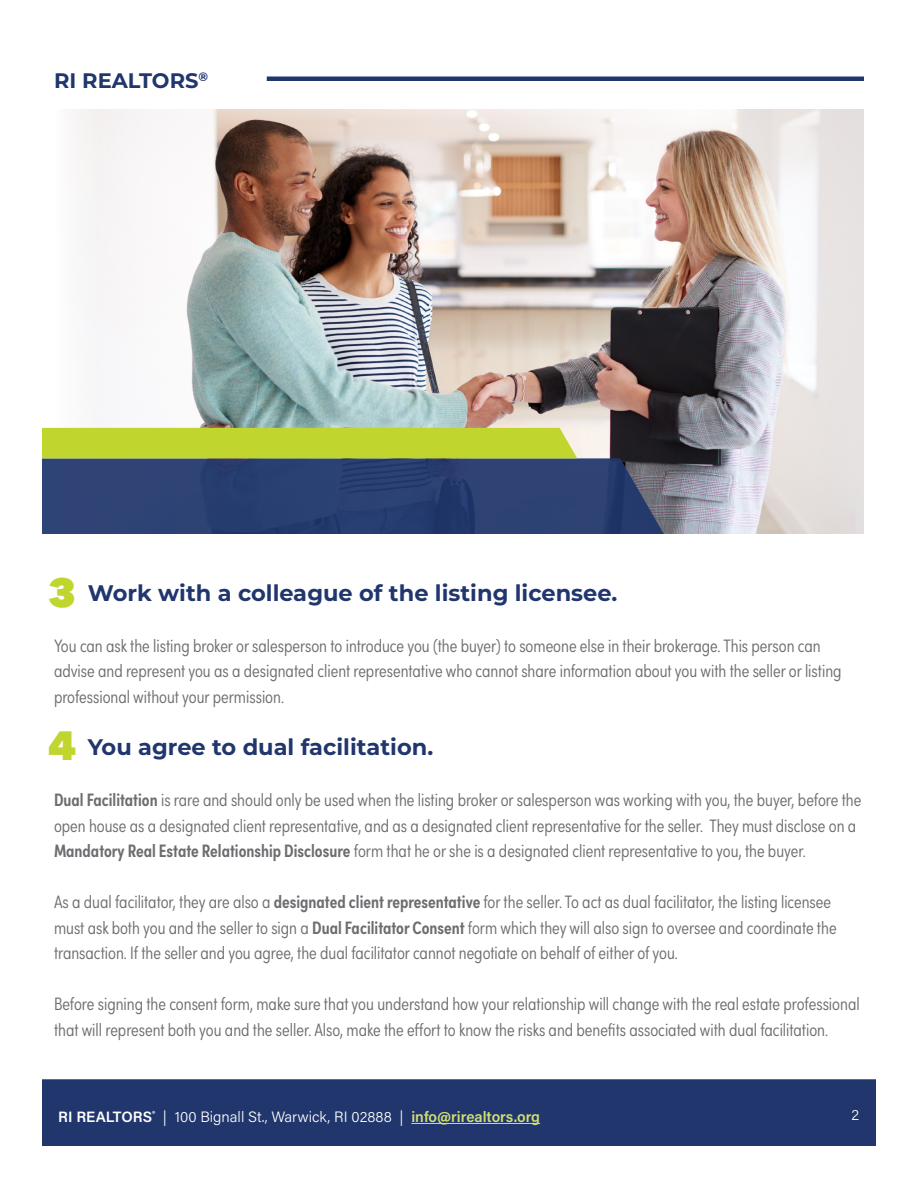
<style>
.page{position:relative;width:918px;height:1188px;background:#fff}
.page>*{position:absolute;margin:0;border:0;box-sizing:border-box;transform-origin:0 0}
.t1{font:800 40.5px "Avenir Next LT Pro";color:#c1d52f}
.sub_title{font:700 22.5px "Montserrat";color:#20366c}
.t2{font:700 21px "Montserrat";color:#20366c}
.main_text{font:300 18px/25.5px "Sofia Pro Condensed";color:#6c6d70}
.t3{font:300 15px "Acumin Pro";color:#fff}
.s1{font-weight:600}
.s2{font-weight:600;color:#d2df71}
</style>
<div class="page">
<div style="left:43px;top:1079px;width:832px;height:66px;background:#20366c"></div>
<hr style="left:411px;top:1123px;width:129px;height:1px;background:#d2df71">
<img style="left:54px;top:110px;width:810px;height:424px">
<svg style="left:43px;top:458px;width:621px;height:76px;background:#2d4171"></svg>
<div style="left:43px;top:428px;width:534px;height:30px;background:#c1d52f"></div>
<div style="left:267px;top:76px;width:597px;height:5px;background:#20366c"></div>
<p class="t2" style="left:54px;top:65px;width:156px">RI REALTORS<sup>®</sup></p>
<p class="t1" style="left:48px;top:568px;width:30px">3</p>
<p class="sub_title" style="left:88px;top:577px;width:531px">Work with a colleague of the listing licensee.</p>
<p class="main_text" style="left:54px;top:632px;width:789px">You can ask the listing broker or salesperson to introduce you (the buyer) to someone else in their brokerage. This person can advise and represent you as a designated client representative who cannot share information about you with the seller or listing professional without your permission.</p>
<p class="sub_title" style="left:88px;top:731px;width:347px">You agree to dual facilitation.</p>
<p class="main_text" style="left:54px;top:786px;width:809px"><span class="s1">Dual Facilitation</span> is rare and should only be used when the listing broker or salesperson was working with you, the buyer, before the open house as a designated client representative, and as a designated client representative for the seller. They must disclose on a<br><span class="s1">Mandatory Real Estate Relationship Disclosure</span> form that he or she is a designated client representative to you, the buyer.</p>
<p class="main_text" style="left:54px;top:888px;width:784px">As a dual facilitator, they are also a <span class="s1">designated client representative</span> for the seller. To act as dual facilitator, the listing licensee must ask both you and the seller to sign a <span class="s1">Dual Facilitator Consent</span> form which they will also sign to oversee and coordinate the transaction. If the seller and you agree, the dual facilitator cannot negotiate on behalf of either of you.</p>
<p class="main_text" style="left:54px;top:990px;width:807px">Before signing the consent form, make sure that you understand how your relationship will change with the real estate professional that will represent both you and the seller. Also, make the effort to know the risks and benefits associated with dual facilitation.</p>
<p class="t1" style="left:48px;top:721px;width:30px">4</p>
<p class="t3" style="left:58px;top:1106px;width:483px"><span class="s1">RI REALTORS</span><sup>®</sup> | 100 Bignall St., Warwick, RI 02888 | <span class="s2">info@rirealtors.org</span></p>
<p class="t3" style="left:851px;top:1105px;width:9px">2</p>
</div>
